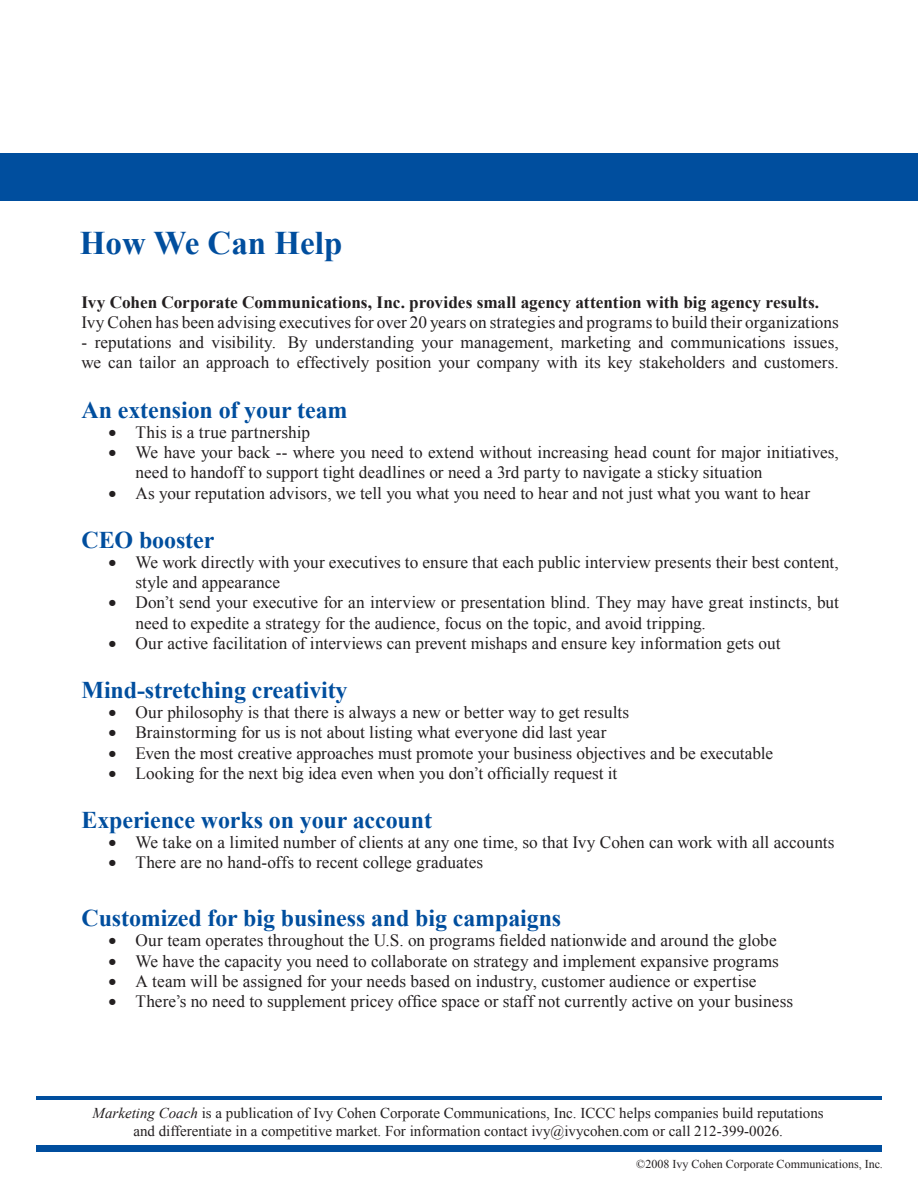
<style>
.page{position:relative;width:918px;height:1188px;background:#fff}
.page>*{position:absolute;margin:0;border:0;box-sizing:border-box;transform-origin:0 0}
.t1{font:700 33px "Times New Roman";color:#004e9e}
.t2{font:700 24px "Times New Roman";letter-spacing:-.005em;color:#004e9e}
.t3{font:17.25px/20.2px "Times New Roman";color:#231f20}
.t4{font:700 17.25px "Times New Roman";color:#231f20}
.t5{font:15px "Times New Roman";color:#231f20}
.t6{font:12px "Times New Roman";color:#231f20}
.s1{font-style:italic}
</style>
<div class="page">
<div style="left:0;top:153px;width:918px;height:48px;background:#004e9e"></div>
<hr style="left:36px;top:1096px;width:846px;height:4px;background:#004e9e">
<div style="left:36px;top:1146px;width:846px;height:6px;background:#004e9e"></div>
<p class="t1" style="left:80px;top:224px;width:264px">How We Can Help</p>
<p class="t4" style="left:82px;top:292px;width:739px">Ivy Cohen Corporate Communications, Inc. provides small agency attention with big agency results.</p>
<p class="t3" style="left:82px;top:312px;width:759px">Ivy Cohen has been advising executives for over 20 years on strategies and programs to build their organizations</p>
<p class="t3" style="left:82px;top:332px;width:759px">- reputations and visibility. By understanding your management, marketing and communications issues, we can tailor an approach to effectively position your company with its key stakeholders and customers.</p>
<p class="t2" style="left:82px;top:396px;width:267px">An extension of your team</p>
<p class="t3" style="left:109px;top:422px;width:203px">• This is a true partnership</p>
<p class="t3" style="left:136px;top:442px;width:705px;text-indent:-27px">• We have your back -- where you need to extend without increasing head count for major initiatives, need to handoff to support tight deadlines or need a 3rd party to navigate a sticky situation</p>
<p class="t3" style="left:109px;top:482px;width:703px">• As your reputation advisors, we tell you what you need to hear and not just what you want to hear</p>
<p class="t2" style="left:82px;top:526px;width:134px">CEO booster</p>
<p class="t3" style="left:136px;top:552px;width:705px;text-indent:-27px">• We work directly with your executives to ensure that each public interview presents their best content, style and appearance</p>
<p class="t3" style="left:136px;top:592px;width:705px;text-indent:-27px">• Don’t send your executive for an interview or presentation blind. They may have great instincts, but need to expedite a strategy for the audience, focus on the topic, and avoid tripping.</p>
<p class="t3" style="left:109px;top:633px;width:673px">• Our active facilitation of interviews can prevent mishaps and ensure key information gets out</p>
<p class="t2" style="left:82px;top:676px;width:268px">Mind-stretching creativity</p>
<p class="t3" style="left:109px;top:702px;width:522px">• Our philosophy is that there is always a new or better way to get results</p>
<p class="t3" style="left:109px;top:722px;width:499px">• Brainstorming for us is not about listing what everyone did last year</p>
<p class="t3" style="left:109px;top:742px;width:666px">• Even the most creative approaches must promote your business objectives and be executable</p>
<p class="t3" style="left:109px;top:763px;width:510px">• Looking for the next big idea even when you don’t officially request it</p>
<p class="t2" style="left:82px;top:806px;width:352px">Experience works on your account</p>
<p class="t3" style="left:109px;top:832px;width:728px">• We take on a limited number of clients at any one time, so that Ivy Cohen can work with all accounts</p>
<p class="t3" style="left:109px;top:852px;width:376px">• There are no hand-offs to recent college graduates</p>
<p class="t2" style="left:82px;top:904px;width:481px">Customized for big business and big campaigns</p>
<p class="t3" style="left:109px;top:930px;width:670px">• Our team operates throughout the U.S. on programs fielded nationwide and around the globe</p>
<p class="t3" style="left:109px;top:950px;width:672px">• We have the capacity you need to collaborate on strategy and implement expansive programs</p>
<p class="t3" style="left:109px;top:971px;width:649px">• A team will be assigned for your needs based on industry, customer audience or expertise</p>
<p class="t3" style="left:109px;top:991px;width:686px">• There’s no need to supplement pricey office space or staff not currently active on your business</p>
<p class="t5" style="left:93px;top:1104px;width:733px"><span class="s1">Marketing Coach</span> is a publication of Ivy Cohen Corporate Communications, Inc. ICCC helps companies build reputations</p>
<p class="t5" style="left:133px;top:1122px;width:651px">and differentiate in a competitive market. For information contact ivy@ivycohen.com or call 212-399-0026.</p>
<p class="t6" style="left:636px;top:1157px;width:248px">©2008 Ivy Cohen Corporate Communications, Inc.</p>
</div>
